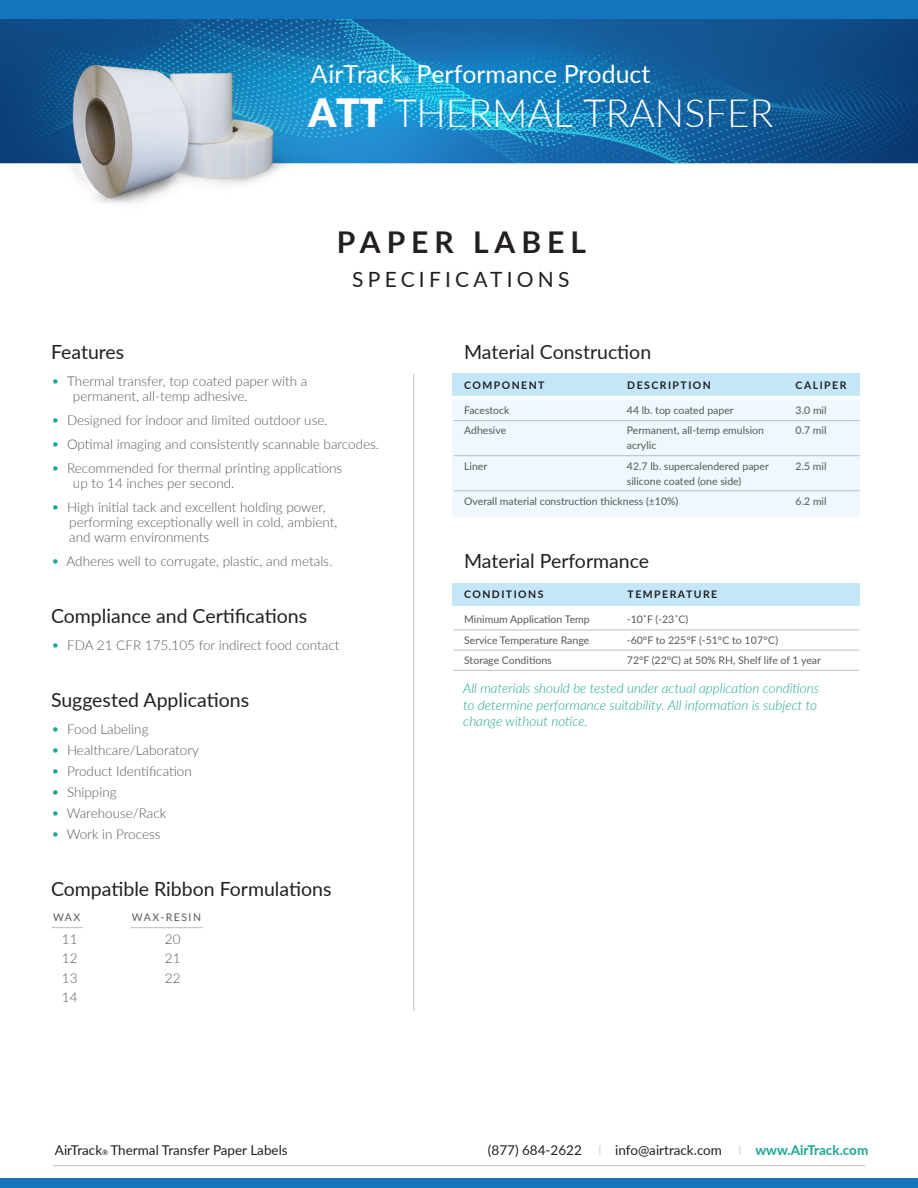
<style>
.page{position:relative;width:918px;height:1188px;background:#fff}
.page>*{position:absolute;margin:0;border:0;box-sizing:border-box;transform-origin:0 0}
.t1{font:300 39px "Lato";color:#fff}
.t2{font:700 30px "Lato";letter-spacing:.2em;color:#231f20}
.t3{font:24.9px "Lato";color:#fff}
.t4{font:21px "Lato";letter-spacing:.2em;color:#231f20}
.t5{font:19.5px "Lato";color:#231f20}
.t6{font:300 13.5px/15px "Lato";color:#57585a}
.t7{font:italic 300 13.5px/16.2px "Lato";color:#1aa693}
.t8{font:13.5px "Lato";color:#231f20}
.t9{font:10.5px/20.2px "Lato";color:#57585a}
.t10{font:700 10.5px "Lato";letter-spacing:.14em;color:#231f20}
.t11{font:10.5px "Lato";letter-spacing:.14em;color:#57585a}
.t12{font:9px "Lato";color:#fff}
.s1{font-weight:900}
.s2{font-style:italic;font-size:15px;color:#1aa693}
.s3{font-size:7.5px}
.s4{font-weight:300;color:#bcbdc0}
.s5{font-weight:700;color:#1aa693}
</style>
<div class="page">
<img style="left:0;top:19px;width:918px;height:185px">
<div style="left:0;top:0;width:918px;height:19px;background:#1375bc"></div>
<div style="left:453px;top:374px;width:407px;height:22px;background:#c3e6f9"></div>
<div style="left:453px;top:399px;width:407px;height:117px;background:#eef8fd"></div>
<hr style="left:454px;top:420px;width:405px;height:1px;background:#bcbdc0">
<hr style="left:454px;top:455px;width:405px;height:1px;background:#bcbdc0">
<hr style="left:454px;top:491px;width:405px;height:1px;background:#bcbdc0">
<div style="left:0;top:1178px;width:918px;height:10px;background:#1375bc"></div>
<hr style="left:53px;top:1165px;width:812px;height:1px;background:#bcbdc0">
<hr style="left:413px;top:374px;width:1px;height:637px;background:#c0c0c0">
<div style="left:453px;top:583px;width:407px;height:22px;background:#c3e6f9"></div>
<hr style="left:454px;top:630px;width:405px;height:1px;background:#bcbdc0">
<hr style="left:454px;top:650px;width:405px;height:1px;background:#bcbdc0">
<hr style="left:454px;top:670px;width:405px;height:1px;background:#bcbdc0">
<hr style="left:52px;top:927px;width:31px;height:1px;background:#bcbdc0">
<hr style="left:130px;top:927px;width:73px;height:1px;background:#bcbdc0">
<h3 class="t3" style="left:311px;top:57px;width:94px">AirTrack</h3>
<p class="t12" style="left:403px;top:74px;width:9px">®</p>
<h3 class="t3" style="left:417px;top:57px;width:235px">Performance Product</h3>
<h1 class="t1" style="left:308px;top:85px;width:467px"><span class="s1">ATT</span> THERMAL TRANSFER</h1>
<h2 class="t2" style="left:337px;top:220px;width:251px">PAPER LABEL</h2>
<h3 class="t4" style="left:352px;top:265px;width:219px">SPECIFICATIONS</h3>
<h3 class="t5" style="left:51px;top:338px;width:75px">Features</h3>
<p class="t6" style="left:73px;top:373px;width:236px;text-indent:-22px"><span class="s2">•</span> Thermal transfer, top coated paper with a permanent, all-temp adhesive.</p>
<p class="t6" style="left:51px;top:412px;width:278px"><span class="s2">•</span> Designed for indoor and limited outdoor use.</p>
<p class="t6" style="left:51px;top:436px;width:330px"><span class="s2">•</span> Optimal imaging and consistently scannable barcodes.</p>
<p class="t6" style="left:73px;top:460px;width:271px;text-indent:-22px"><span class="s2">•</span> Recommended for thermal printing applications up to 14 inches per second.</p>
<p class="t6" style="left:69px;top:499px;width:270px;text-indent:-18px"><span class="s2">•</span> High initial tack and excellent holding power, performing exceptionally well in cold, ambient, and warm environments</p>
<p class="t6" style="left:51px;top:553px;width:283px"><span class="s2">•</span> Adheres well to corrugate, plastic, and metals.</p>
<h3 class="t5" style="left:51px;top:602px;width:258px">Compliance and Certifications</h3>
<p class="t6" style="left:51px;top:637px;width:290px"><span class="s2">•</span> FDA 21 CFR 175.105 for indirect food contact</p>
<h3 class="t5" style="left:51px;top:686px;width:200px">Suggested Applications</h3>
<p class="t6" style="left:51px;top:721px;width:99px"><span class="s2">•</span> Food Labeling</p>
<p class="t6" style="left:51px;top:742px;width:149px"><span class="s2">•</span> Healthcare/Laboratory</p>
<p class="t6" style="left:51px;top:763px;width:142px"><span class="s2">•</span> Product Identification</p>
<p class="t6" style="left:51px;top:784px;width:67px"><span class="s2">•</span> Shipping</p>
<p class="t6" style="left:51px;top:805px;width:117px"><span class="s2">•</span> Warehouse/Rack</p>
<p class="t6" style="left:51px;top:826px;width:111px"><span class="s2">•</span> Work in Process</p>
<h3 class="t5" style="left:51px;top:875px;width:282px">Compatible Ribbon Formulations</h3>
<p class="t9" style="left:53px;top:907px;width:29px">WAX</p>
<p class="t11" style="left:132px;top:910px;width:71px">WAX-RESIN</p>
<p class="t6" style="left:62px;top:931px;width:17px">11</p>
<p class="t6" style="left:165px;top:931px;width:17px">20</p>
<p class="t6" style="left:62px;top:951px;width:17px">12</p>
<p class="t6" style="left:165px;top:951px;width:17px">21</p>
<p class="t6" style="left:62px;top:970px;width:17px">13</p>
<p class="t6" style="left:165px;top:970px;width:17px">22</p>
<p class="t6" style="left:62px;top:990px;width:17px">14</p>
<h3 class="t5" style="left:464px;top:338px;width:189px">Material Construction</h3>
<p class="t10" style="left:464px;top:377px;width:82px">COMPONENT</p>
<p class="t10" style="left:627px;top:377px;width:85px">DESCRIPTION</p>
<p class="t10" style="left:796px;top:377px;width:52px">CALIPER</p>
<p class="t9" style="left:464px;top:400px;width:47px">Facestock</p>
<p class="t9" style="left:627px;top:400px;width:108px">44 lb. top coated paper</p>
<p class="t9" style="left:796px;top:400px;width:32px">3.0 mil</p>
<p class="t9" style="left:464px;top:420px;width:44px">Adhesive</p>
<p class="t9" style="left:627px;top:420px;width:139px">Permanent, all-temp emulsion</p>
<p class="t9" style="left:796px;top:420px;width:32px">0.7 mil</p>
<p class="t9" style="left:627px;top:435px;width:31px">acrylic</p>
<p class="t9" style="left:464px;top:455px;width:25px">Liner</p>
<p class="t9" style="left:627px;top:455px;width:143px">42.7 lb. supercalendered paper</p>
<p class="t9" style="left:796px;top:455px;width:32px">2.5 mil</p>
<p class="t9" style="left:464px;top:470px;width:279px;text-indent:163px">silicone coated (one side)<br>Overall material construction thickness (±10%)</p>
<p class="t9" style="left:796px;top:491px;width:32px">6.2 mil</p>
<h3 class="t5" style="left:464px;top:547px;width:186px">Material Performance</h3>
<p class="t10" style="left:464px;top:586px;width:81px">CONDITIONS</p>
<p class="t10" style="left:628px;top:586px;width:91px">TEMPERATURE</p>
<p class="t9" style="left:464px;top:609px;width:127px">Minimum Application Temp</p>
<p class="t9" style="left:627px;top:609px;width:63px">-10˚F (-23˚C)</p>
<p class="t9" style="left:464px;top:629px;width:127px">Service Temperature Range</p>
<p class="t9" style="left:627px;top:629px;width:153px">-60°F to 225°F (-51°C to 107°C)</p>
<p class="t9" style="left:464px;top:650px;width:89px">Storage Conditions</p>
<p class="t9" style="left:627px;top:650px;width:196px">72°F (22°C) at 50% RH, Shelf life of 1 year</p>
<p class="t7" style="left:463px;top:680px;width:357px">All materials should be tested under actual application conditions to determine performance suitability. All information is subject to change without notice.</p>
<p class="t8" style="left:55px;top:1141px;width:234px">AirTrack<span class="s3">®</span> Thermal Transfer Paper Labels</p>
<p class="t8" style="left:488px;top:1141px;width:382px">(877) 684-2622 <span class="s4">l</span> info@airtrack.com <span class="s4">l</span> <span class="s5">www.AirTrack.com</span></p>
</div>
